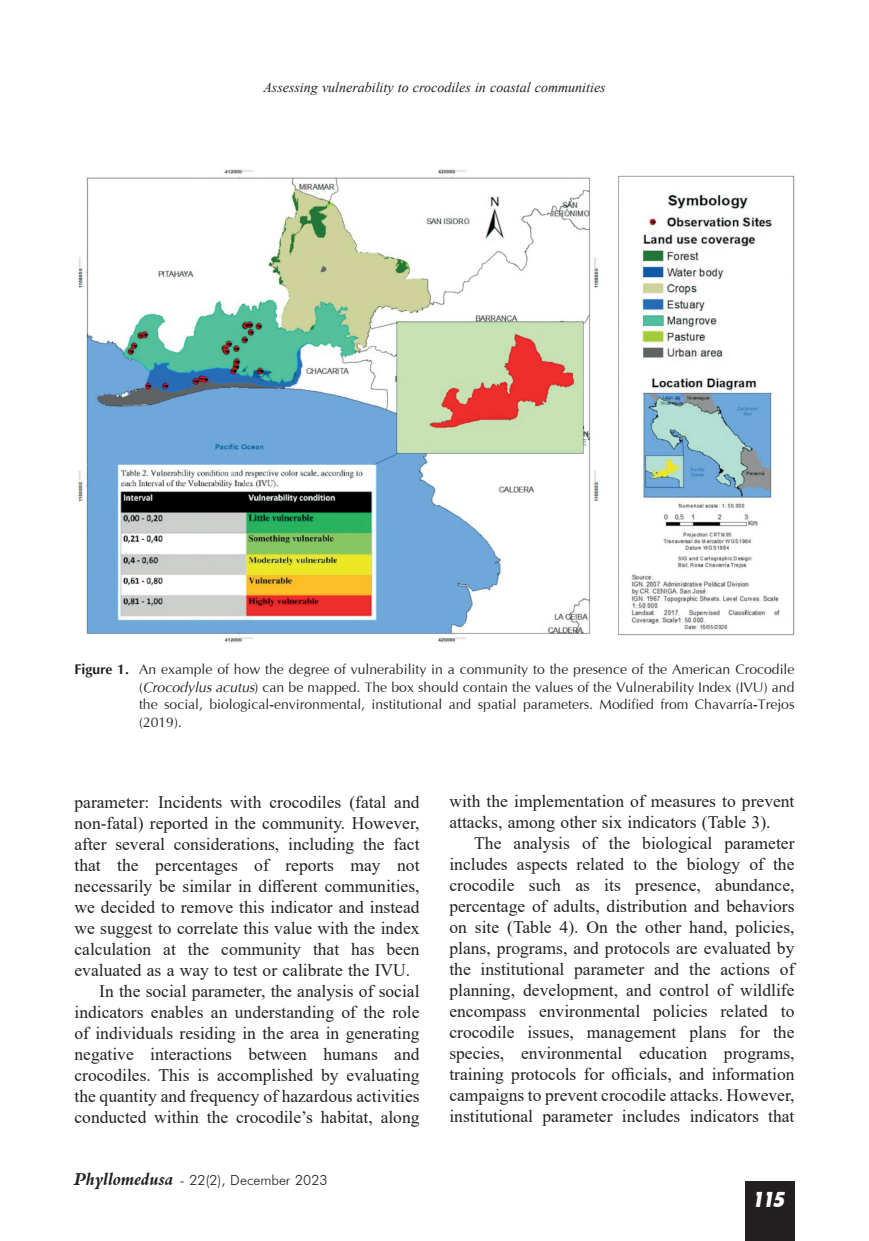
<style>
.page{position:relative;width:869px;height:1241px;background:#fff}
.page>*{position:absolute;margin:0;border:0;box-sizing:border-box;transform-origin:0 0}
.t1{font:italic 900 condensed 21px "Futura BT";color:#fff}
.t2{font:17.5px/21px "Times New Roman";color:#231f20}
.t3{font:14px/17.5px "Optima";color:#231f20;text-align:justify}
.t4{font:italic 14px "Times New Roman";color:#231f20}
.t5{font:300 14px "Futura BT";color:#231f20}
.s1{font-weight:700}
.s2{font-style:italic}
.s3{font-family:"Aldine 401 BT Bold Italic A";font-weight:400;font-size:17.5px}
</style>
<div class="page">
<div style="left:744px;top:1181px;width:50px;height:59px;background:#231f20"></div>
<img style="left:78px;top:169px;width:716px;height:473px">
<p class="t4" style="left:263px;top:80px;width:343px">Assessing vulnerability to crocodiles in coastal communities</p>
<p class="t3" style="left:139px;top:661px;width:656px;text-indent:-64px"><span class="s1">Figure 1.</span> An example of how the degree of vulnerability in a community to the presence of the American Crocodile (<span class="s2">Crocodylus acutus</span>) can be mapped. The box should contain the values of the Vulnerability Index (IVU) and the social, biological-environmental, institutional and spatial parameters. Modified from Chavarría-Trejos (2019).</p>
<p class="t2" style="left:74px;top:791px;width:346px">parameter: Incidents with crocodiles (fatal and</p>
<p class="t2" style="left:74px;top:812px;width:346px">non-fatal) reported in the community. However,</p>
<p class="t2" style="left:74px;top:833px;width:346px">after several considerations, including the fact</p>
<p class="t2" style="left:74px;top:854px;width:346px">that the percentages of reports may not</p>
<p class="t2" style="left:74px;top:875px;width:346px">necessarily be similar in different communities,</p>
<p class="t2" style="left:74px;top:896px;width:346px">we decided to remove this indicator and instead</p>
<p class="t2" style="left:74px;top:917px;width:346px">we suggest to correlate this value with the index</p>
<p class="t2" style="left:74px;top:938px;width:346px">calculation at the community that has been</p>
<p class="t2" style="left:74px;top:959px;width:337px">evaluated as a way to test or calibrate the IVU.</p>
<p class="t2" style="left:99px;top:980px;width:321px">In the social parameter, the analysis of social</p>
<p class="t2" style="left:74px;top:1001px;width:346px">indicators enables an understanding of the role</p>
<p class="t2" style="left:74px;top:1022px;width:346px">of individuals residing in the area in generating</p>
<p class="t2" style="left:74px;top:1043px;width:346px">negative interactions between humans and</p>
<p class="t2" style="left:74px;top:1064px;width:346px">crocodiles. This is accomplished by evaluating</p>
<p class="t2" style="left:74px;top:1085px;width:346px">the quantity and frequency of hazardous activities</p>
<p class="t2" style="left:74px;top:1106px;width:346px">conducted within the crocodile’s habitat, along</p>
<p class="t5" style="left:74px;top:1171px;width:254px"><span class="s3">Phyllomedusa</span> - 22(2), December 2023</p>
<p class="t2" style="left:449px;top:790px;width:346px">with the implementation of measures to prevent attacks, among other six indicators (Table 3).</p>
<p class="t2" style="left:449px;top:832px;width:346px;text-align:justify;text-indent:25px">The analysis of the biological parameter includes aspects related to the biology of the crocodile such as its presence, abundance, percentage of adults, distribution and behaviors on site (Table 4). On the other hand, policies, plans, programs, and protocols are evaluated by the institutional parameter and the actions of planning, development, and control of wildlife encompass environmental policies related to crocodile issues, management plans for the species, environmental education programs, training protocols for officials, and information campaigns to prevent crocodile attacks. However, institutional parameter includes indicators that</p>
<p class="t1" style="left:753px;top:1186px;width:32px">115</p>
</div>
